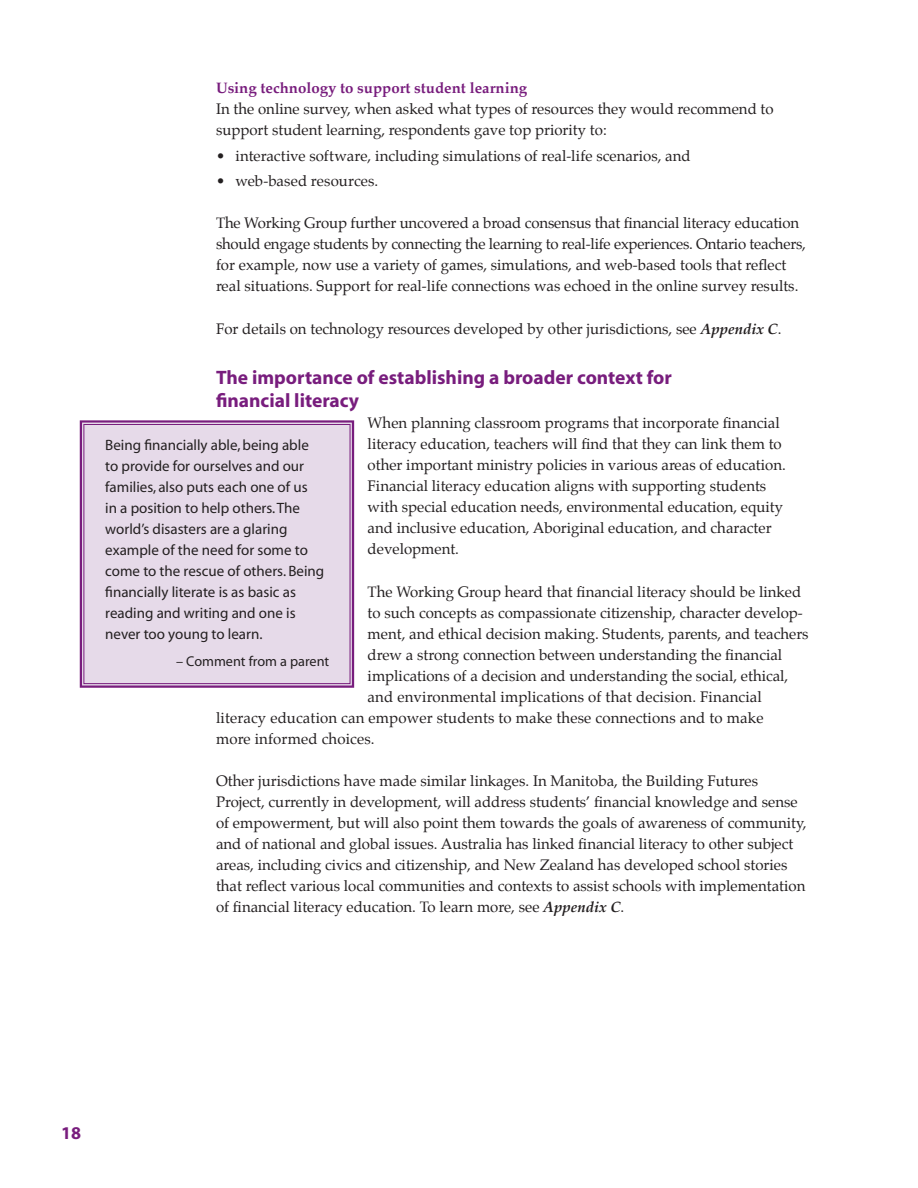
<style>
.page{position:relative;width:918px;height:1188px;background:#fff}
.page>*{position:absolute;margin:0;border:0;box-sizing:border-box;transform-origin:0 0}
.t1{font:700 19.5px/23.4px "Myriad";color:#781d7d}
.t2{font:700 18px "Myriad";color:#781d7d}
.t3{font:15px/21px "Palatino";color:#231f20}
.t4{font:15px/21px "Myriad MM 400 600";color:#231f20}
.t5{font:700 15px "Palatino";color:#781d7d}
.t6{font:14.25px "Myriad MM 400 600";color:#231f20}
.s1{font-family:"Palatino Bold Italic Os F"}
</style>
<div class="page">
<svg style="left:79px;top:420px;width:276px;height:268px;background:#ddcbe0"></svg>
<div style="left:84px;top:424px;width:266px;height:260px;border:1px solid #781d7d"></div>
<p class="t5" style="left:216px;top:75px;width:313px">Using technology to support student learning</p>
<p class="t3" style="left:216px;top:99px;width:559px">In the online survey, when asked what types of resources they would recommend to support student learning, respondents gave top priority to:</p>
<p class="t3" style="left:216px;top:145px;width:476px">• interactive software, including simulations of real-life scenarios, and</p>
<p class="t3" style="left:216px;top:171px;width:164px">• web-based resources.</p>
<p class="t3" style="left:216px;top:213px;width:591px">The Working Group further uncovered a broad consensus that financial literacy education should engage students by connecting the learning to real-life experiences. Ontario teachers, for example, now use a variety of games, simulations, and web-based tools that reflect real situations. Support for real-life connections was echoed in the online survey results.</p>
<p class="t3" style="left:216px;top:318px;width:567px">For details on technology resources developed by other jurisdictions, see <span class="s1">Appendix C</span>.</p>
<h1 class="t1" style="left:216px;top:366px;width:457px">The importance of establishing a broader context for financial literacy</h1>
<p class="t3" style="left:368px;top:412px;width:420px">When planning classroom programs that incorporate financial literacy education, teachers will find that they can link them to other important ministry policies in various areas of education.<br>Financial literacy education aligns with supporting students with special education needs, environmental education, equity and inclusive education, Aboriginal education, and character development.</p>
<p class="t3" style="left:368px;top:581px;width:435px">The Working Group heard that financial literacy should be linked</p>
<p class="t3" style="left:368px;top:602px;width:437px">to such concepts as compassionate citizenship, character develop-</p>
<p class="t3" style="left:368px;top:623px;width:442px">ment, and ethical decision making. Students, parents, and teachers</p>
<p class="t3" style="left:368px;top:644px;width:416px">drew a strong connection between understanding the financial</p>
<p class="t3" style="left:368px;top:665px;width:422px">implications of a decision and understanding the social, ethical,</p>
<p class="t3" style="left:368px;top:686px;width:396px">and environmental implications of that decision. Financial</p>
<p class="t3" style="left:216px;top:707px;width:549px">literacy education can empower students to make these connections and to make</p>
<p class="t3" style="left:216px;top:728px;width:160px">more informed choices.</p>
<p class="t3" style="left:216px;top:771px;width:592px">Other jurisdictions have made similar linkages. In Manitoba, the Building Futures Project, currently in development, will address students’ financial knowledge and sense of empowerment, but will also point them towards the goals of awareness of community, and of national and global issues. Australia has linked financial literacy to other subject areas, including civics and citizenship, and New Zealand has developed school stories that reflect various local communities and contexts to assist schools with implementation of financial literacy education. To learn more, see <span class="s1">Appendix C</span>.</p>
<p class="t4" style="left:105px;top:435px;width:221px">Being financially able, being able to provide for ourselves and our families, also puts each one of us<br>in a position to help others. The world’s disasters are a glaring example of the need for some to come to the rescue of others. Being financially literate is as basic as reading and writing and one is never too young to learn.</p>
<p class="t6" style="left:176px;top:655px;width:155px">– Comment from a parent</p>
<p class="t2" style="left:61px;top:1124px;width:21px">18</p>
</div>
